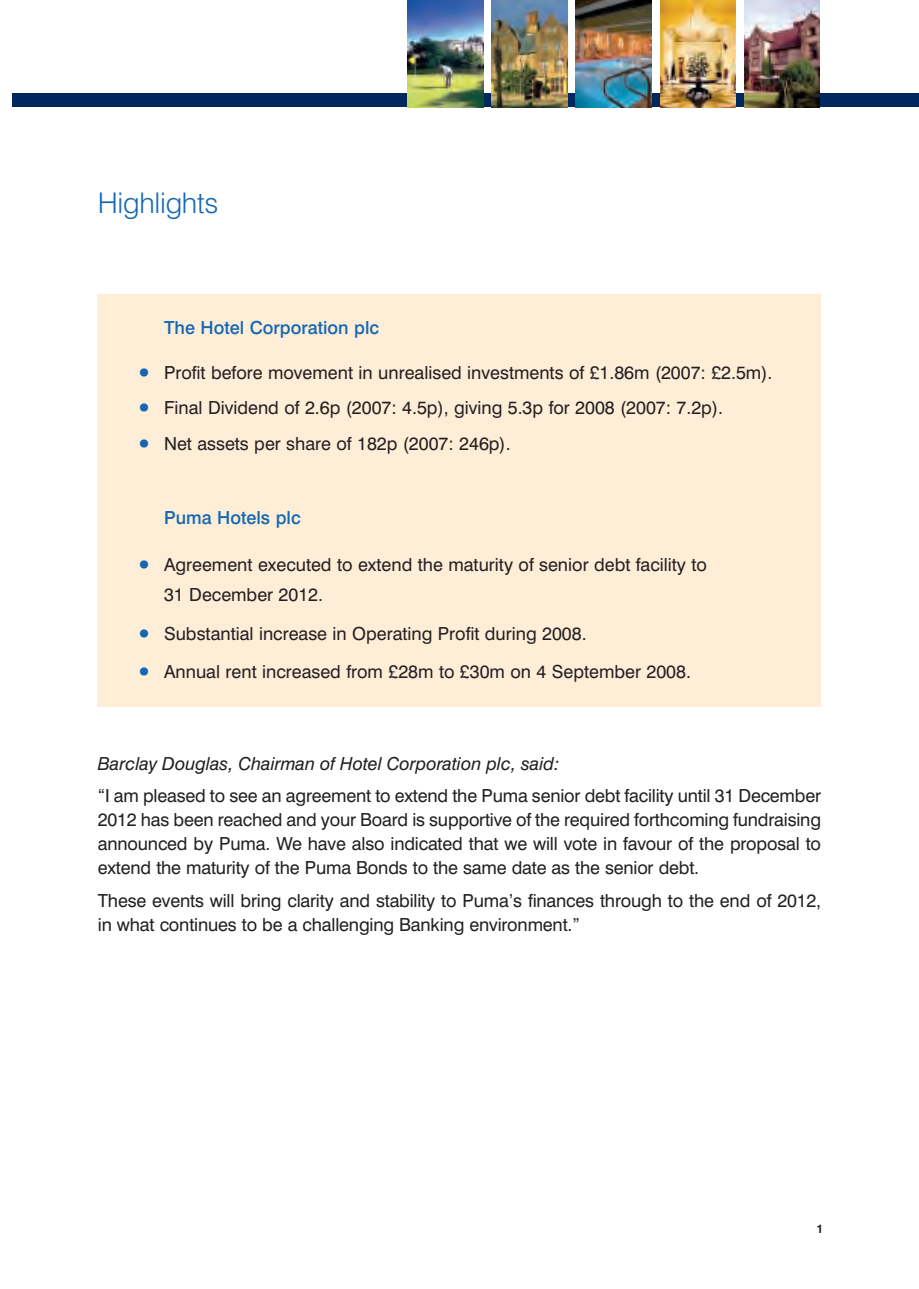
<style>
.page{position:relative;width:919px;height:1289px;background:#fff}
.page>*{position:absolute;margin:0;border:0;box-sizing:border-box;transform-origin:0 0}
.t1{font:300 28.5px "Swiss 721 BT";letter-spacing:-.01em;color:#1468b3}
.t2{font:18px/24px "Swiss 721 BT";color:#231f20}
.t3{font:italic 18px "Swiss 721 BT";color:#231f20}
.t4{font:500 18px "Swiss 721 BT";color:#1468b3}
.t5{font:700 12px "Swiss 721 BT";color:#231f20}
.s1{font-family:"Newspaper Pi BT";font-size:16.5px;color:#1468b3}
</style>
<div class="page">
<div style="left:13px;top:93px;width:905px;height:14px;background:#00285f"></div>
<img style="left:407px;top:0;width:76px;height:107px">
<img style="left:491px;top:0;width:76px;height:107px">
<img style="left:576px;top:0;width:75px;height:107px">
<img style="left:660px;top:0;width:75px;height:107px">
<img style="left:744px;top:0;width:75px;height:107px">
<div style="left:98px;top:295px;width:723px;height:412px;background:#feedd7"></div>
<h1 class="t1" style="left:98px;top:193px;width:122px">Highlights</h1>
<p class="t4" style="left:164px;top:321px;width:216px">The Hotel Corporation plc</p>
<p class="t2" style="left:138px;top:362px;width:635px"><span class="s1">•</span> Profit before movement in unrealised investments of £1.86m (2007: £2.5m).</p>
<p class="t2" style="left:138px;top:398px;width:586px"><span class="s1">•</span> Final Dividend of 2.6p (2007: 4.5p), giving 5.3p for 2008 (2007: 7.2p).</p>
<p class="t2" style="left:138px;top:433px;width:373px"><span class="s1">•</span> Net assets per share of 182p (2007: 246p).</p>
<p class="t4" style="left:164px;top:511px;width:138px">Puma Hotels plc</p>
<p class="t2" style="left:164px;top:551px;width:544px;line-height:30px;text-indent:-26px"><span class="s1">•</span> Agreement executed to extend the maturity of senior debt facility to<br>31 December 2012.</p>
<p class="t2" style="left:138px;top:623px;width:449px"><span class="s1">•</span> Substantial increase in Operating Profit during 2008.</p>
<p class="t2" style="left:138px;top:661px;width:554px"><span class="s1">•</span> Annual rent increased from £28m to £30m on 4 September 2008.</p>
<p class="t3" style="left:98px;top:757px;width:463px">Barclay Douglas, Chairman of Hotel Corporation plc, said:</p>
<p class="t2" style="left:98px;top:785px;width:724px;text-align:justify">“I am pleased to see an agreement to extend the Puma senior debt facility until 31 December 2012 has been reached and your Board is supportive of the required forthcoming fundraising announced by Puma. We have also indicated that we will vote in favour of the proposal to extend the maturity of the Puma Bonds to the same date as the senior debt.</p>
<p class="t2" style="left:98px;top:890px;width:724px">These events will bring clarity and stability to Puma’s finances through to the end of 2012, in what continues to be a challenging Banking environment.”</p>
<p class="t5" style="left:816px;top:1223px;width:8px">1</p>
</div>
